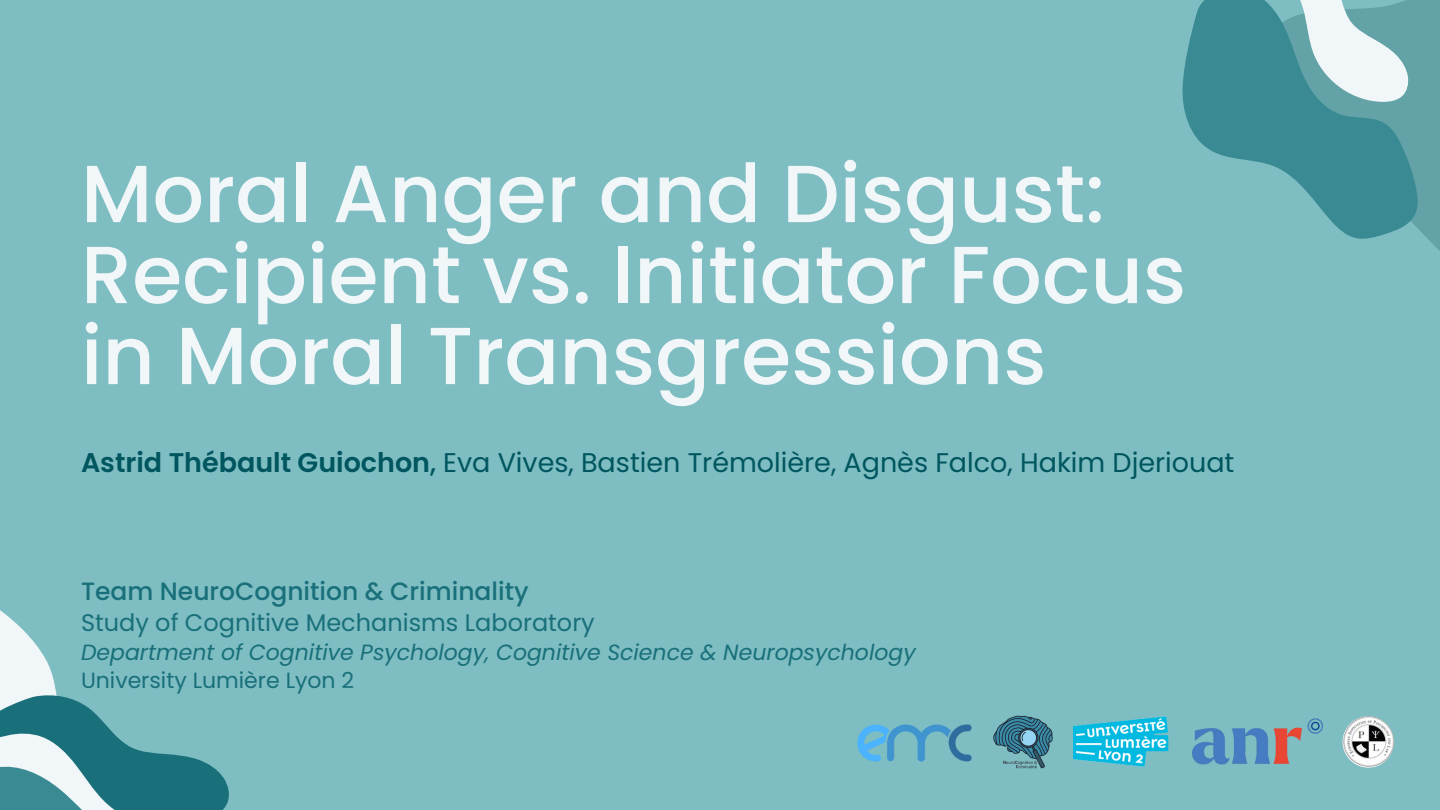
<style>
.page{position:relative;width:1440px;height:810px;background:#7ebdc2}
.page>*{position:absolute;margin:0;border:0;box-sizing:border-box;transform-origin:0 0}
.t1{font:500 81px/81px "Poppins";color:#f1f7f8}
.t2{font:27px "Poppins";color:#00565f}
.t3{font:500 25px "Poppins";color:#19707a}
.t4{font:24px "Poppins";color:#19707a}
.t5{font:italic 22px "Poppins";color:#19707a}
.t6{font:22px "Poppins";color:#19707a}
.s1{font-weight:600}
.s2{font-weight:500}
</style>
<div class="page">
<div style="left:1422px;top:0;width:18px;height:251px;background:#63a2a7"></div>
<svg style="left:1182px;top:0;width:240px;height:239px;fill:#3a8a94"></svg>
<svg style="left:1244px;top:0;width:167px;height:116px;background:#85b7bc"></svg>
<img style="left:857px;top:724px;width:115px;height:38px">
<img style="left:1192px;top:718px;width:131px;height:47px">
<img style="left:1074px;top:716px;width:95px;height:51px">
<img style="left:1343px;top:716px;width:51px;height:52px;border-radius:50%">
<svg style="left:0;top:622px;width:229px;height:188px"></svg>
<img style="left:993px;top:715px;width:60px;height:54px">
<p class="t1" style="left:81px;top:153px;width:1107px">Moral Anger and Disgust:<br>Recipient vs. Initiator Focus in Moral Transgressions</p>
<p class="t2" style="left:81px;top:443px;width:1155px"><span class="s1">Astrid Thébault Guiochon</span><span class="s2">,</span> Eva Vives, Bastien Trémolière, Agnès Falco, Hakim Djeriouat</p>
<p class="t3" style="left:81px;top:574px;width:449px">Team NeuroCognition &amp; Criminality</p>
<p class="t4" style="left:81px;top:606px;width:515px">Study of Cognitive Mechanisms Laboratory</p>
<p class="t5" style="left:81px;top:637px;width:836px">Department of Cognitive Psychology, Cognitive Science &amp; Neuropsychology</p>
<p class="t6" style="left:81px;top:665px;width:275px">University Lumière Lyon 2</p>
</div>
